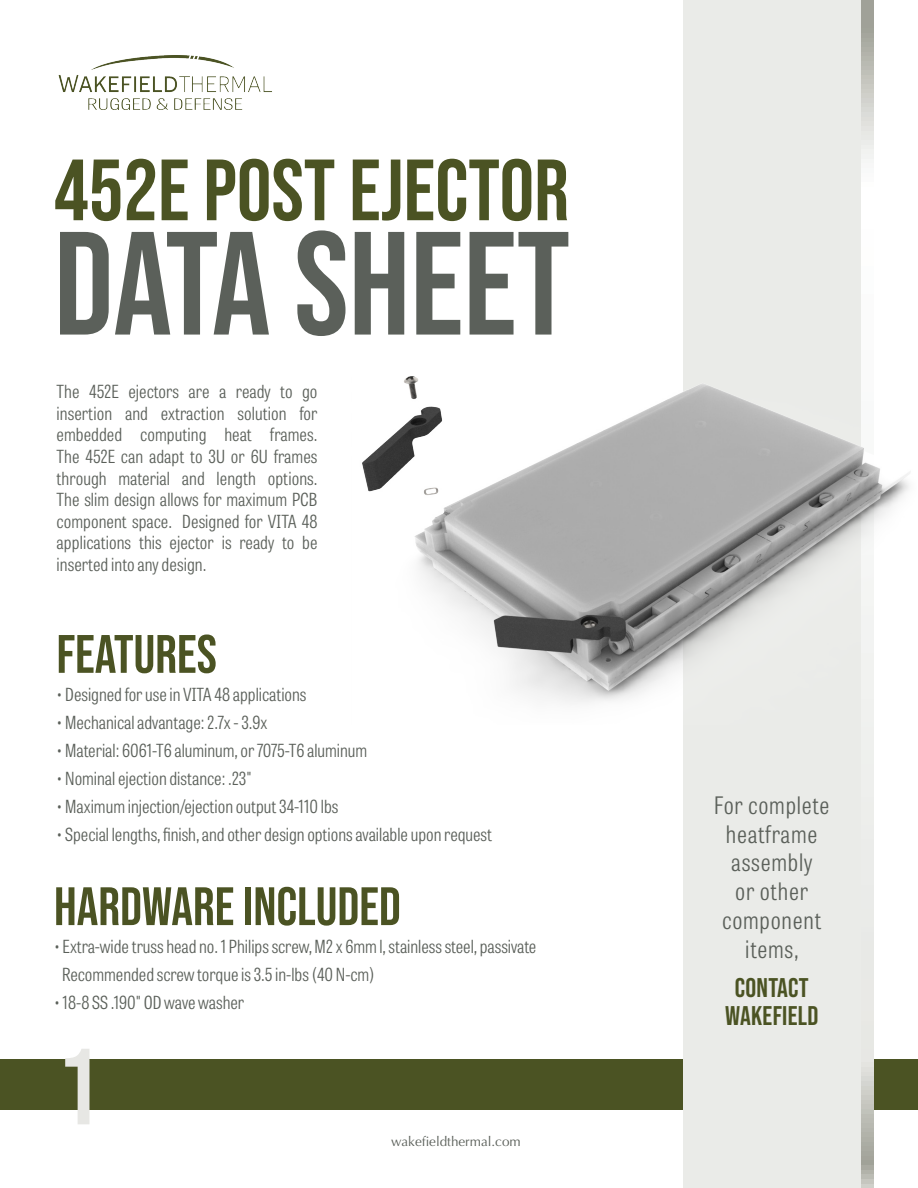
<style>
.page{position:relative;width:918px;height:1188px;background:#fff}
.page>*{position:absolute;margin:0;border:0;box-sizing:border-box;transform-origin:0 0}
._58_Header_gray_Beba{font:146.7px "Bebas Neue";color:#5b605a}
.t1{font:108px "Bebas Neue";color:#e7e7e4}
._58_Header_gray_Beba-2{font:86.7px "Bebas Neue";color:#4b5323}
._58_Header_gray_Beba-3{font:54px "Bebas Neue";color:#4b5323}
._58_Header_gray_Beba-4{font:27px "Bebas Neue";letter-spacing:.01em;color:#4b5323}
._12_Content_gray_Tit{font:27px "Bebas Neue";letter-spacing:.01em;color:#4b5323}
._12_Content_gray_Tit-2{font:300 24px/28.8px "Tablet Gothic Condensed";letter-spacing:.035em;color:#5b605a;text-align:center}
._12_Content_gray_Tit-3{font:300 18px/21.6px "Tablet Gothic Condensed";color:#5b605a;text-align:justify}
._8_10_Content_gray_S{font:13.5px "Optima";color:#5b605a}
</style>
<div class="page">
<div style="left:0;top:1059px;width:918px;height:50px;background:#4b5323"></div>
<svg style="left:861px;top:0;width:12px;height:1188px"></svg>
<div style="left:683px;top:0;width:178px;height:1188px;background:#eaebe8"></div>
<img style="left:362px;top:361px;width:548px;height:364px">
<img style="left:58px;top:55px;width:214px;height:55px">
<p class="_58_Header_gray_Beba-2" style="left:54px;top:141px;width:517px">452E POST EJECTOR</p>
<p class="_58_Header_gray_Beba" style="left:54px;top:201px;width:518px">DATA SHEET</p>
<p class="_12_Content_gray_Tit-3" style="left:57px;top:380px;width:263px">The 452E ejectors are a ready to go insertion and extraction solution for embedded computing heat frames.<br>The 452E can adapt to 3U or 6U frames through material and length options.<br>The slim design allows for maximum PCB component space. Designed for VITA 48 applications this ejector is ready to be inserted into any design.</p>
<p class="_58_Header_gray_Beba-3" style="left:57px;top:624px;width:162px">FEATURES</p>
<p class="_12_Content_gray_Tit-3" style="left:57px;top:683px;width:251px">• Designed for use in VITA 48 applications</p>
<p class="_12_Content_gray_Tit-3" style="left:57px;top:711px;width:212px">• Mechanical advantage: 2.7x - 3.9x</p>
<p class="_12_Content_gray_Tit-3" style="left:57px;top:739px;width:312px">• Material: 6061-T6 aluminum, or 7075-T6 aluminum</p>
<p class="_12_Content_gray_Tit-3" style="left:57px;top:767px;width:197px">• Nominal ejection distance: .23"</p>
<p class="_12_Content_gray_Tit-3" style="left:57px;top:795px;width:283px">• Maximum injection/ejection output 34-110 lbs</p>
<p class="_12_Content_gray_Tit-3" style="left:57px;top:823px;width:437px">• Special lengths, finish, and other design options available upon request</p>
<p class="_58_Header_gray_Beba-3" style="left:54px;top:876px;width:348px">HARDWARE INCLUDED</p>
<p class="_12_Content_gray_Tit-3" style="left:54px;top:935px;width:484px">• Extra-wide truss head no. 1 Philips screw, M2 x 6mm l, stainless steel, passivate</p>
<p class="_12_Content_gray_Tit-3" style="left:62px;top:963px;width:314px">Recommended screw torque is 3.5 in-lbs (40 N-cm)</p>
<p class="_12_Content_gray_Tit-3" style="left:54px;top:991px;width:192px">• 18-8 SS .190" OD wave washer</p>
<p class="t1" style="left:57px;top:1026px;width:45px">1</p>
<p class="_8_10_Content_gray_S" style="left:391px;top:1134px;width:131px">wakefieldthermal.com</p>
<p class="_12_Content_gray_Tit-2" style="left:714px;top:790px;width:117px">For complete heatframe assembly<br>or other component items,</p>
<p class="_12_Content_gray_Tit" style="left:735px;top:973px;width:75px">CONTACT</p>
<p class="_58_Header_gray_Beba-4" style="left:725px;top:1001px;width:95px">WAKEFIELD</p>
</div>
